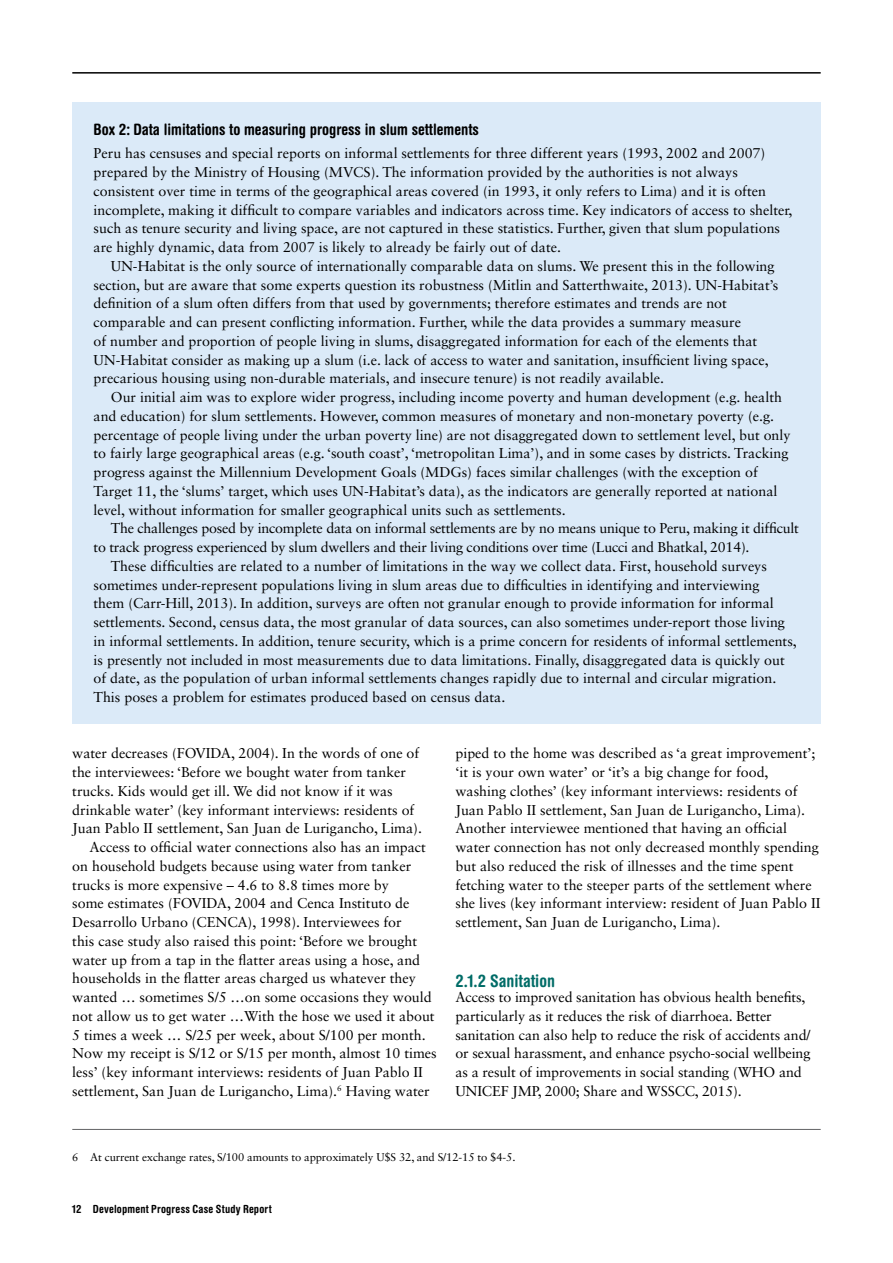
<style>
.page{position:relative;width:893px;height:1263px;background:#fff}
.page>*{position:absolute;margin:0;border:0;box-sizing:border-box;transform-origin:0 0}
.t1{font:700 condensed 17.25px "Helvetica Rounded LT Std";color:#006c67}
.t2{font:700 condensed 15.75px "Helvetica Rounded LT Std";color:#000}
.t3{font:14.25px/18.8px "Sabon LT Std";color:#000}
.t4{font:11.25px "Sabon LT Std";letter-spacing:-.01em;color:#000}
.t5{font:700 condensed 11.25px "Helvetica Rounded LT Std";letter-spacing:.02em;color:#000}
</style>
<div class="page">
<hr style="left:72px;top:72px;width:749px;height:2px;background:#000">
<hr style="left:72px;top:1129px;width:749px;height:1px;background:#636466">
<div style="left:72px;top:102px;width:749px;height:621px;background:#dbeaf8"></div>
<p class="t2" style="left:94px;top:120px;width:387px">Box 2: Data limitations to measuring progress in slum settlements</p>
<p class="t3" style="left:94px;top:144px;width:700px">Peru has censuses and special reports on informal settlements for three different years (1993, 2002 and 2007) prepared by the Ministry of Housing (MVCS). The information provided by the authorities is not always consistent over time in terms of the geographical areas covered (in 1993, it only refers to Lima) and it is often incomplete, making it difficult to compare variables and indicators across time. Key indicators of access to shelter, such as tenure security and living space, are not captured in these statistics. Further, given that slum populations are highly dynamic, data from 2007 is likely to already be fairly out of date.</p>
<p class="t3" style="left:94px;top:256px;width:686px;text-indent:17px">UN-Habitat is the only source of internationally comparable data on slums. We present this in the following section, but are aware that some experts question its robustness (Mitlin and Satterthwaite, 2013). UN-Habitat’s definition of a slum often differs from that used by governments; therefore estimates and trends are not comparable and can present conflicting information. Further, while the data provides a summary measure<br>of number and proportion of people living in slums, disaggregated information for each of the elements that UN-Habitat consider as making up a slum (i.e. lack of access to water and sanitation, insufficient living space, precarious housing using non-durable materials, and insecure tenure) is not readily available.</p>
<p class="t3" style="left:94px;top:388px;width:699px;text-indent:17px">Our initial aim was to explore wider progress, including income poverty and human development (e.g. health and education) for slum settlements. However, common measures of monetary and non-monetary poverty (e.g. percentage of people living under the urban poverty line) are not disaggregated down to settlement level, but only to fairly large geographical areas (e.g. ‘south coast’, ‘metropolitan Lima’), and in some cases by districts. Tracking progress against the Millennium Development Goals (MDGs) faces similar challenges (with the exception of Target 11, the ‘slums’ target, which uses UN-Habitat’s data), as the indicators are generally reported at national level, without information for smaller geographical units such as settlements.</p>
<p class="t3" style="left:111px;top:519px;width:690px">The challenges posed by incomplete data on informal settlements are by no means unique to Peru, making it difficult</p>
<p class="t3" style="left:94px;top:538px;width:657px">to track progress experienced by slum dwellers and their living conditions over time (Lucci and Bhatkal, 2014).</p>
<p class="t3" style="left:111px;top:556px;width:658px">These difficulties are related to a number of limitations in the way we collect data. First, household surveys</p>
<p class="t3" style="left:94px;top:575px;width:667px">sometimes under-represent populations living in slum areas due to difficulties in identifying and interviewing</p>
<p class="t3" style="left:94px;top:594px;width:682px">them (Carr-Hill, 2013). In addition, surveys are often not granular enough to provide information for informal</p>
<p class="t3" style="left:94px;top:613px;width:693px">settlements. Second, census data, the most granular of data sources, can also sometimes under-report those living</p>
<p class="t3" style="left:94px;top:631px;width:705px">in informal settlements. In addition, tenure security, which is a prime concern for residents of informal settlements,</p>
<p class="t3" style="left:94px;top:650px;width:693px">is presently not included in most measurements due to data limitations. Finally, disaggregated data is quickly out</p>
<p class="t3" style="left:94px;top:669px;width:684px">of date, as the population of urban informal settlements changes rapidly due to internal and circular migration.</p>
<p class="t3" style="left:94px;top:688px;width:413px">This poses a problem for estimates produced based on census data.</p>
<p class="t3" style="left:72px;top:744px;width:348px">water decreases (FOVIDA, 2004). In the words of one of</p>
<p class="t3" style="left:72px;top:763px;width:335px">the interviewees: ‘Before we bought water from tanker</p>
<p class="t3" style="left:72px;top:781px;width:322px">trucks. Kids would get ill. We did not know if it was</p>
<p class="t3" style="left:72px;top:800px;width:344px">drinkable water’ (key informant interviews: residents of</p>
<p class="t3" style="left:72px;top:819px;width:351px">Juan Pablo II settlement, San Juan de Lurigancho, Lima).</p>
<p class="t3" style="left:90px;top:838px;width:338px">Access to official water connections also has an impact</p>
<p class="t3" style="left:72px;top:856px;width:340px">on household budgets because using water from tanker</p>
<p class="t3" style="left:72px;top:875px;width:318px">trucks is more expensive – 4.6 to 8.8 times more by</p>
<p class="t3" style="left:72px;top:894px;width:339px">some estimates (FOVIDA, 2004 and Cenca Instituto de</p>
<p class="t3" style="left:72px;top:913px;width:331px">Desarrollo Urbano (CENCA), 1998). Interviewees for</p>
<p class="t3" style="left:72px;top:931px;width:346px">this case study also raised this point: ‘Before we brought</p>
<p class="t3" style="left:72px;top:950px;width:349px">water up from a tap in the flatter areas using a hose, and</p>
<p class="t3" style="left:72px;top:969px;width:345px">households in the flatter areas charged us whatever they</p>
<p class="t3" style="left:72px;top:988px;width:361px">wanted … sometimes S/5 …on some occasions they would</p>
<p class="t3" style="left:72px;top:1006px;width:364px">not allow us to get water …With the hose we used it about</p>
<p class="t3" style="left:72px;top:1025px;width:355px">5 times a week … S/25 per week, about S/100 per month.</p>
<p class="t3" style="left:72px;top:1044px;width:366px">Now my receipt is S/12 or S/15 per month, almost 10 times</p>
<p class="t3" style="left:72px;top:1063px;width:352px">less’ (key informant interviews: residents of Juan Pablo II</p>
<p class="t3" style="left:72px;top:1081px;width:359px">settlement, San Juan de Lurigancho, Lima).<sup>6</sup> Having water</p>
<p class="t3" style="left:455px;top:744px;width:366px">piped to the home was described as ‘a great improvement’; ‘it is your own water’ or ‘it’s a big change for food, washing clothes’ (key informant interviews: residents of Juan Pablo II settlement, San Juan de Lurigancho, Lima).<br>Another interviewee mentioned that having an official water connection has not only decreased monthly spending but also reduced the risk of illnesses and the time spent fetching water to the steeper parts of the settlement where she lives (key informant interview: resident of Juan Pablo II settlement, San Juan de Lurigancho, Lima).</p>
<p class="t1" style="left:455px;top:970px;width:101px">2.1.2 Sanitation</p>
<p class="t3" style="left:455px;top:988px;width:356px">Access to improved sanitation has obvious health benefits, particularly as it reduces the risk of diarrhoea. Better sanitation can also help to reduce the risk of accidents and/ or sexual harassment, and enhance psycho-social wellbeing as a result of improvements in social standing (WHO and UNICEF JMP, 2000; Share and WSSCC, 2015).</p>
<p class="t4" style="left:72px;top:1150px;width:445px">6 At current exchange rates, S/100 amounts to approximately U$S 32, and S/12-15 to $4-5.</p>
<p class="t5" style="left:72px;top:1202px;width:201px">12 Development Progress Case Study Report</p>
</div>
